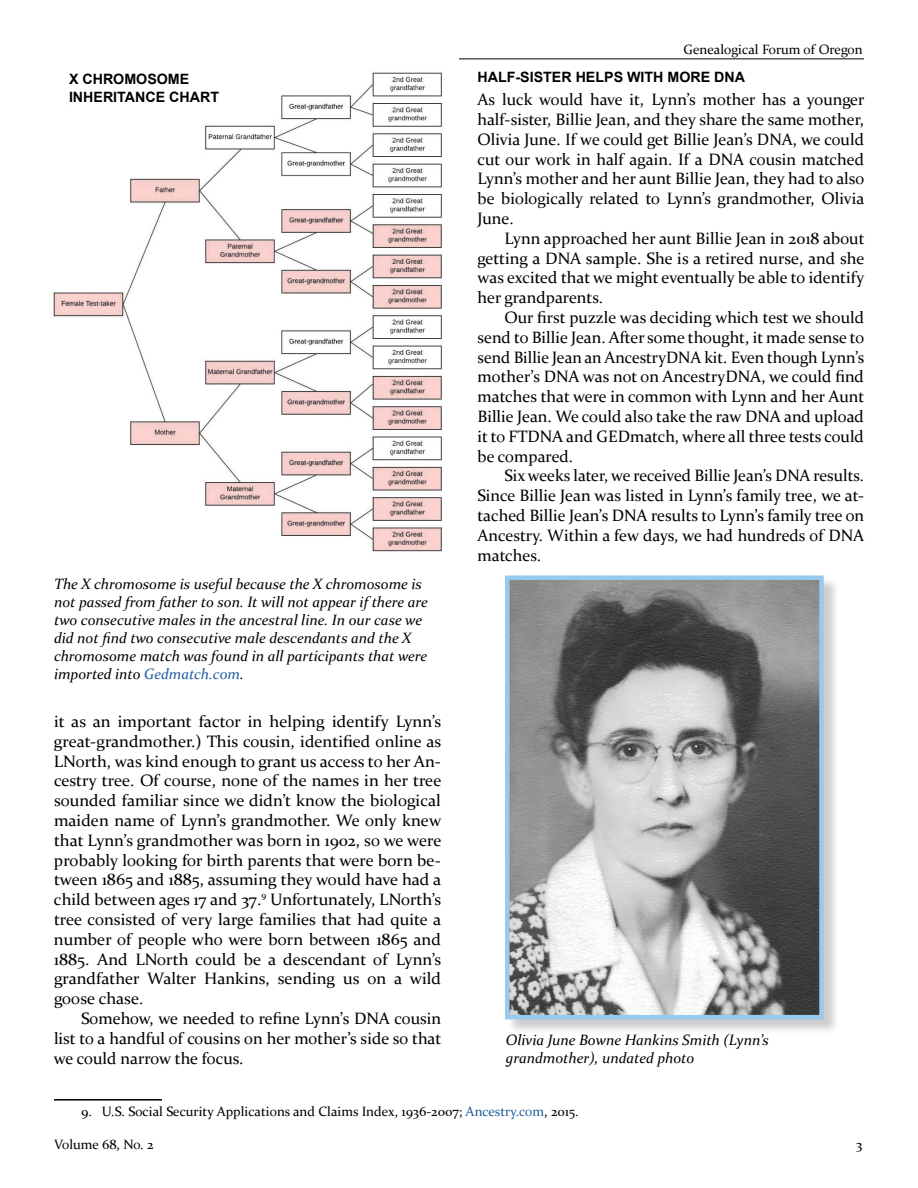
<style>
.page{position:relative;width:918px;height:1188px;background:#fff}
.page>*{position:absolute;margin:0;border:0;box-sizing:border-box;transform-origin:0 0}
.t1{font:16.5px/19.8px "Constantia";color:#000;text-align:justify}
.t2{font:italic 15px/18px "Constantia";color:#000}
.t3{font:700 14.25px/18px "Arial";color:#000}
.t4{font:13.5px "Constantia";color:#000}
.s1{color:#215e9e}
</style>
<div class="page">
<hr style="left:459px;top:58px;width:405px;height:1px;background:#000">
<hr style="left:54px;top:1099px;width:108px;height:2px;background:#000">
<div style="left:507px;top:577px;width:333px;height:458px;background:#000;opacity:.2"></div>
<img style="left:510px;top:580px;width:309px;height:434px">
<div style="left:505px;top:575px;width:319px;height:444px;border:4px solid #97caee"></div>
<img style="left:53px;top:72px;width:389px;height:480px">
<div style="left:69px;top:60px;width:166px;height:62px;background:#fff"></div>
<p class="t3" style="left:69px;top:70px;width:152px">X CHROMOSOME<br>INHERITANCE CHART</p>
<p class="t2" style="left:54px;top:574px;width:375px">The X chromosome is useful because the X chromosome is not passed from father to son. It will not appear if there are two consecutive males in the ancestral line. In our case we did not find two consecutive male descendants and the X chromosome match was found in all participants that were imported into <span class="s1">Gedmatch.com</span>.</p>
<p class="t1" style="left:54px;top:711px;width:389px">it as an important factor in helping identify Lynn’s great-grandmother.) This cousin, identified online as LNorth, was kind enough to grant us access to her An&shy;cestry tree. Of course, none of the names in her tree sounded familiar since we didn’t know the biological maiden name of Lynn’s grandmother. We only knew that Lynn’s grandmother was born in 1902, so we were probably looking for birth parents that were born be&shy;tween 1865 and 1885, assuming they would have had a child between ages 17 and 37.<sup>9</sup> Unfortunately, LNorth’s tree consisted of very large families that had quite a number of people who were born between 1865 and 1885. And LNorth could be a descendant of Lynn’s grandfather Walter Hankins, sending us on a wild goose chase.</p>
<p class="t1" style="left:54px;top:1008px;width:389px;text-indent:27px">Somehow, we needed to refine Lynn’s DNA cousin list to a handful of cousins on her mother’s side so that we could narrow the focus.</p>
<p class="t4" style="left:684px;top:40px;width:181px">Genealogical Forum of Oregon</p>
<p class="t3" style="left:478px;top:69px;width:269px">HALF-SISTER HELPS WITH MORE DNA</p>
<p class="t1" style="left:477px;top:89px;width:389px">As luck would have it, Lynn’s mother has a younger half-sister, Billie Jean, and they share the same mother, Olivia June. If we could get Billie Jean’s DNA, we could cut our work in half again. If a DNA cousin matched Lynn’s mother and her aunt Billie Jean, they had to also be biologically related to Lynn’s grandmother, Olivia June.</p>
<p class="t1" style="left:478px;top:228px;width:389px;text-indent:27px">Lynn approached her aunt Billie Jean in 2018 about getting a DNA sample. She is a retired nurse, and she was excited that we might eventually be able to identify her grandparents.</p>
<p class="t1" style="left:477px;top:307px;width:388px;text-indent:27px">Our first puzzle was deciding which test we should send to Billie Jean. After some thought, it made sense to send Billie Jean an AncestryDNA kit. Even though Lynn’s mother’s DNA was not on AncestryDNA, we could find matches that were in common with Lynn and her Aunt Billie Jean. We could also take the raw DNA and upload it to FTDNA and GEDmatch, where all three tests could be compared.</p>
<p class="t1" style="left:477px;top:465px;width:388px;text-indent:27px">Six weeks later, we received Billie Jean’s DNA results.<br>Since Billie Jean was listed in Lynn’s family tree, we at&shy;tached Billie Jean’s DNA results to Lynn’s family tree on Ancestry. Within a few days, we had hundreds of DNA matches.</p>
<p class="t2" style="left:506px;top:1030px;width:265px">Olivia June Bowne Hankins Smith (Lynn’s grandmother), undated photo</p>
<p class="t4" style="left:81px;top:1102px;width:499px">9. U.S. Social Security Applications and Claims Index, 1936-2007; <span class="s1">Ancestry.com</span>, 2015.</p>
<p class="t4" style="left:54px;top:1135px;width:101px">Volume 68, No. 2</p>
<p class="t4" style="left:856px;top:1135px;width:8px">3</p>
</div>
